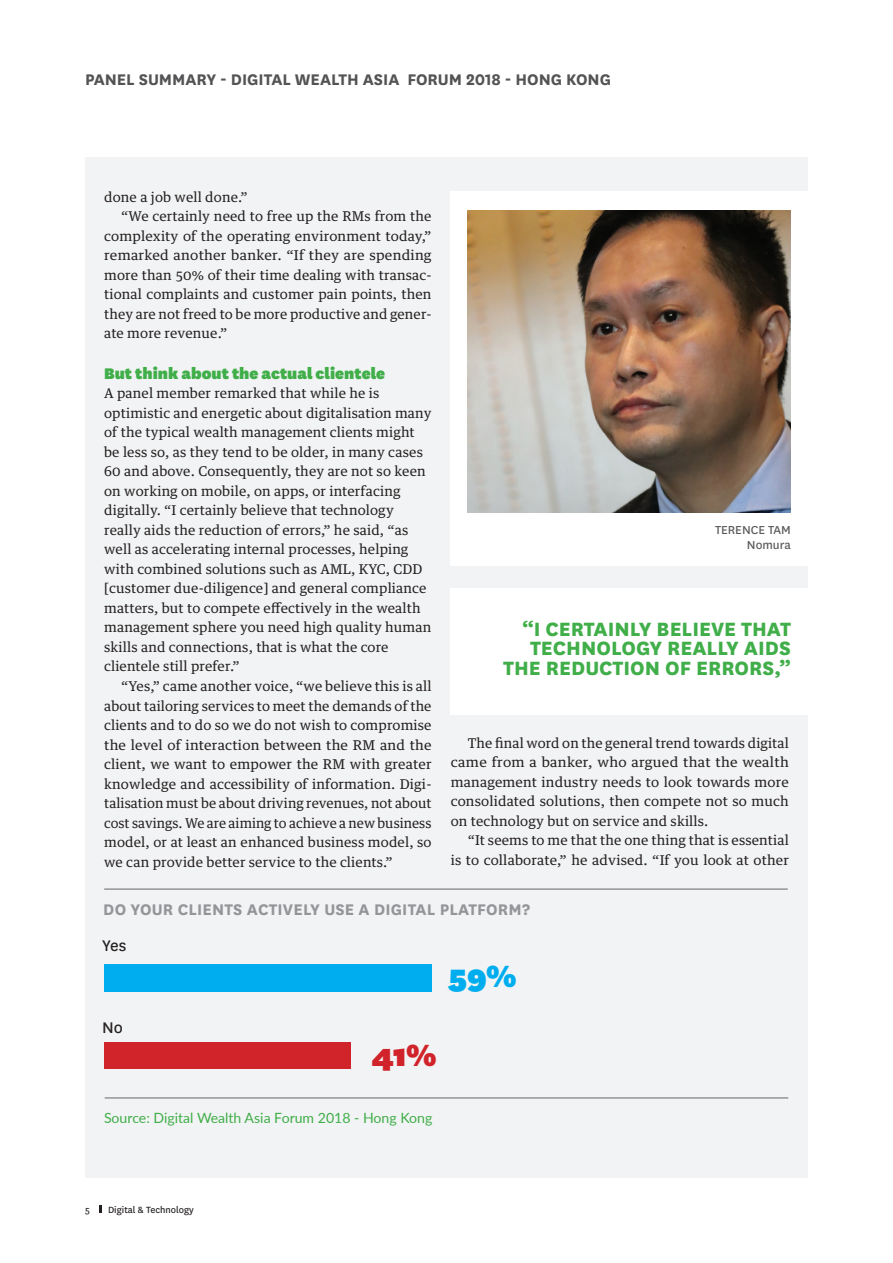
<style>
.page{position:relative;width:893px;height:1263px;background:#fff}
.page>*{position:absolute;margin:0;border:0;box-sizing:border-box;transform-origin:0 0}
.t1{font:900 36px "National";color:#00aeef}
.t2{font:900 36px "National";color:#d1232a}
.t3{font:800 22.5px/19.5px "National";color:#40ae49;text-align:right}
.t4{font:700 18px "National";letter-spacing:-.005em;color:#535355}
.t5{font:700 18px "National";letter-spacing:.01em;color:#939598}
.t6{font:900 18px "National";color:#40ae49}
.t7{font:18px "National";color:#231f20}
.t8{font:14.1px "Lato";color:#40ae49}
.t9{font:13.5px/19.5px "Guardian Text Egyp";letter-spacing:.01em;color:#231f20;text-align:justify}
.t10{font:13.5px/15px "National";color:#57585a;text-align:right}
.t11{font:10.5px "National";color:#231f20}
</style>
<div class="page">
<svg style="left:99px;top:1205px;width:2px;height:8px"></svg>
<div style="left:86px;top:157px;width:722px;height:1021px;background:#f2f3f4"></div>
<div style="left:451px;top:191px;width:357px;height:375px;background:#fff"></div>
<img style="left:468px;top:210px;width:323px;height:302px">
<div style="left:451px;top:588px;width:357px;height:127px;background:#fff"></div>
<div style="left:104px;top:964px;width:328px;height:27px;background:#00aeef"></div>
<div style="left:104px;top:1042px;width:247px;height:27px;background:#d1232a"></div>
<hr style="left:105px;top:1097px;width:683px;height:2px;background:#939598">
<hr style="left:104px;top:888px;width:684px;height:2px;background:#939598">
<h3 class="t4" style="left:85px;top:66px;width:527px">PANEL SUMMARY - DIGITAL WEALTH ASIA FORUM 2018 - HONG KONG</h3>
<p class="t9" style="left:104px;top:186px;width:145px">done a job well done.”</p>
<p class="t9" style="left:121px;top:205px;width:312px">“We certainly need to free up the RMs from the</p>
<p class="t9" style="left:104px;top:225px;width:329px">complexity of the operating environment today,”</p>
<p class="t9" style="left:104px;top:244px;width:329px">remarked another banker. “If they are spending</p>
<p class="t9" style="left:104px;top:264px;width:329px">more than 50% of their time dealing with transac-</p>
<p class="t9" style="left:104px;top:283px;width:329px">tional complaints and customer pain points, then</p>
<p class="t9" style="left:104px;top:303px;width:329px">they are not freed to be more productive and gener-</p>
<p class="t9" style="left:104px;top:322px;width:125px">ate more revenue.”</p>
<h3 class="t6" style="left:104px;top:361px;width:282px">But think about the actual clientele</h3>
<p class="t9" style="left:104px;top:382px;width:329px;text-align:left">A panel member remarked that while he is optimistic and energetic about digitalisation many of the typical wealth management clients might be less so, as they tend to be older, in many cases 60 and above. Consequently, they are not so keen on working on mobile, on apps, or interfacing digitally. “I certainly believe that technology really aids the reduction of errors,” he said, “as well as accelerating internal processes, helping with combined solutions such as AML, KYC, CDD [customer due-diligence] and general compliance matters, but to compete effectively in the wealth management sphere you need high quality human skills and connections, that is what the core clientele still prefer.”</p>
<p class="t9" style="left:104px;top:675px;width:329px;text-indent:17px">“Yes,” came another voice, “we believe this is all about tailoring services to meet the demands of the clients and to do so we do not wish to compromise the level of interaction between the RM and the client, we want to empower the RM with greater knowledge and accessibility of information. Digi&shy;talisation must be about driving revenues, not about cost savings. We are aiming to achieve a new business model, or at least an enhanced business model, so we can provide better service to the clients.”</p>
<p class="t10" style="left:715px;top:521px;width:77px">TERENCE TAM<br>Nomura</p>
<h2 class="t3" style="left:503px;top:617px;width:289px">“I CERTAINLY BELIEVE THAT<br>TECHNOLOGY REALLY AIDS<br>THE REDUCTION OF ERRORS,”</h2>
<p class="t9" style="left:451px;top:732px;width:340px;text-indent:17px">The final word on the general trend towards digital came from a banker, who argued that the wealth management industry needs to look towards more consolidated solutions, then compete not so much on technology but on service and skills.</p>
<p class="t9" style="left:451px;top:829px;width:340px;text-align:right">“It seems to me that the one thing that is essential<br>is to collaborate,” he advised. “If you look at other</p>
<h3 class="t5" style="left:103px;top:896px;width:428px">DO YOUR CLIENTS ACTIVELY USE A DIGITAL PLATFORM?</h3>
<h3 class="t7" style="left:102px;top:933px;width:26px">Yes</h3>
<h3 class="t7" style="left:102px;top:1015px;width:22px">No</h3>
<h1 class="t1" style="left:449px;top:951px;width:70px">59%</h1>
<h1 class="t2" style="left:372px;top:1030px;width:66px">41%</h1>
<p class="t8" style="left:104px;top:1108px;width:330px">Source: Digital Wealth Asia Forum 2018 - Hong Kong</p>
<p class="t11" style="left:85px;top:1202px;width:6px">5</p>
<p class="t11" style="left:108px;top:1202px;width:87px">Digital &amp; Technology</p>
</div>
